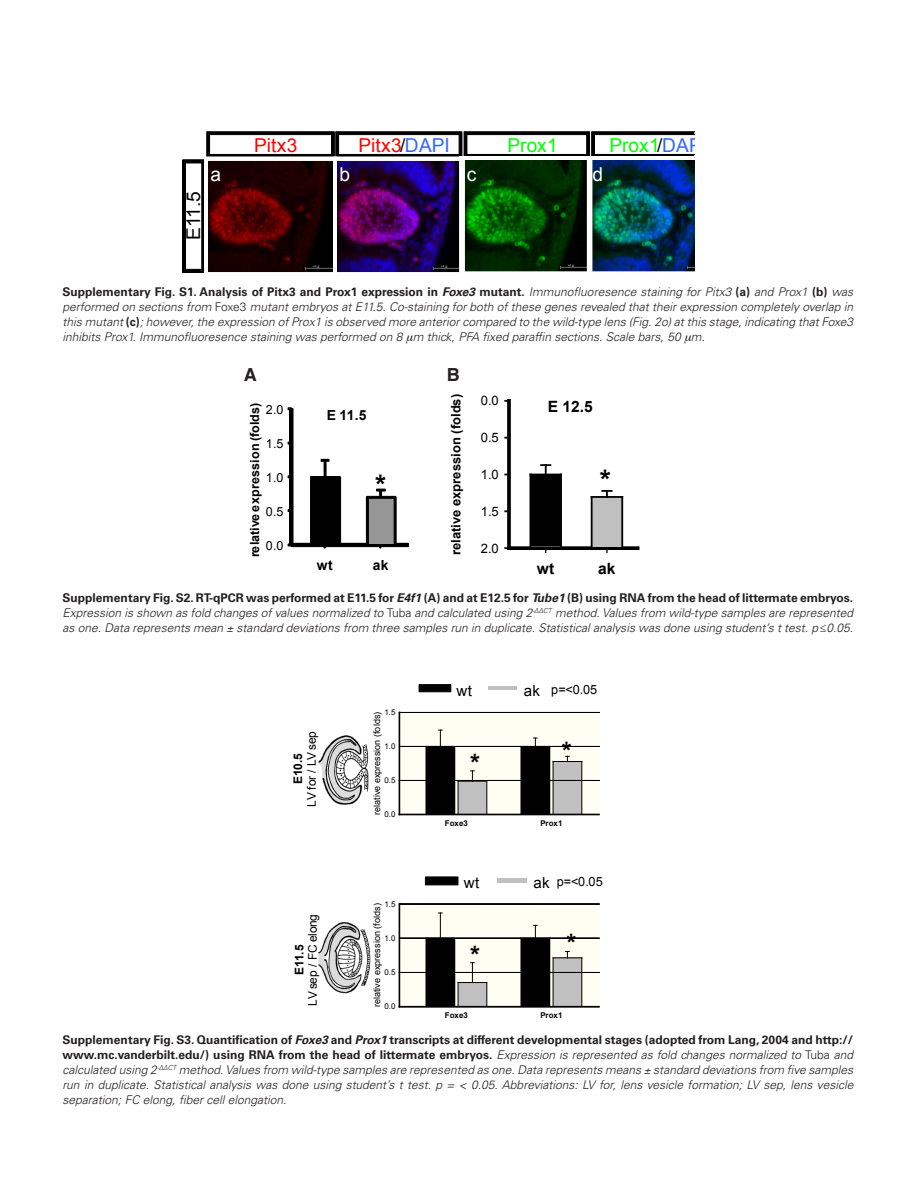
<style>
.page{position:relative;width:915px;height:1191px;background:#fff}
.page>*{position:absolute;margin:0;border:0;box-sizing:border-box;transform-origin:0 0}
.t1{font:700 28.35px "Arial";color:#000}
.t2{font:700 25.35px "Arial";color:#000}
.t3{font:19.2px "Arial";color:#f00}
.t4{font:19.2px "Arial";color:#0f0}
.t5{font:19.2px "Arial";color:#fff}
.t6{font:19.05px "Arial";letter-spacing:-.035em;color:#000}
._0-PictureA_B_C{font:700 18px "Helvetica";color:#231f20}
.t7{font:700 15.6px "Arial";color:#000}
.t8{font:15.15px "Arial";color:#000}
.t9{font:700 13.95px "Arial";color:#000}
.t10{font:13.05px "Arial";color:#000}
.t11{font:700 12.9px "Arial";color:#000}
.t12{font:12.75px "Arial";color:#000}
.t13{font:700 12.6px "Arial";letter-spacing:.02em;color:#000}
.t14{font:12.6px "Arial";color:#000}
._0-PictureLegendText{font:italic 300 12px/15px "Univers LT Std";color:#231f20;text-align:justify}
.t15{font:11.85px/13.4px "Arial";letter-spacing:-.02em;color:#000;text-align:center}
.t16{font:9px "Arial";color:#000}
.t17{font:7.95px "Arial";color:#000}
.t18{font:700 7.95px "Arial";color:#000}
.s1{color:#000}
.s2{color:#36f}
.s3{font-weight:700;font-style:normal}
.s4{font-weight:700}
.s5{font-style:normal}
.s6{font-size:15.15px}
</style>
<div class="page">
<img style="left:182px;top:132px;width:512px;height:141px">
<div style="left:399px;top:712px;width:199px;height:102px;background:#fefff2"></div>
<div style="left:399px;top:712px;width:199px;height:102px;border:1px solid #fefff2"></div>
<div style="left:426px;top:746px;width:28px;height:67px;background:#000"></div>
<hr style="left:454px;top:746px;width:1px;height:67px;background:#000">
<hr style="left:425px;top:746px;width:1px;height:67px;background:#000">
<div style="left:521px;top:746px;width:28px;height:67px;background:#000"></div>
<hr style="left:549px;top:746px;width:1px;height:67px;background:#000">
<hr style="left:520px;top:746px;width:1px;height:67px;background:#000">
<div style="left:458px;top:781px;width:28px;height:32px;background:#c0c0c0"></div>
<hr style="left:486px;top:781px;width:1px;height:32px;background:#000">
<hr style="left:457px;top:781px;width:1px;height:32px;background:#000">
<div style="left:553px;top:761px;width:28px;height:52px;background:#c0c0c0"></div>
<hr style="left:581px;top:761px;width:1px;height:52px;background:#000">
<hr style="left:552px;top:761px;width:1px;height:52px;background:#000">
<svg style="left:553px;top:756px;width:28px;height:6px"></svg>
<hr style="left:399px;top:813px;width:199px;height:2px;background:#000">
<hr style="left:398px;top:712px;width:2px;height:102px;background:#000">
<svg style="left:400px;top:770px;width:199px;height:11px"></svg>
<svg style="left:400px;top:729px;width:199px;height:18px"></svg>
<svg style="left:400px;top:712px;width:199px;height:1px"></svg>
<img style="left:318px;top:735px;width:50px;height:70px">
<svg style="left:419px;top:684px;width:31px;height:8px"></svg>
<hr style="left:488px;top:686px;width:28px;height:4px;background:#c0c0c0">
<div style="left:399px;top:904px;width:199px;height:102px;background:#fefff2"></div>
<div style="left:399px;top:904px;width:199px;height:102px;border:1px solid #fefff2"></div>
<div style="left:426px;top:938px;width:28px;height:68px;background:#000"></div>
<hr style="left:454px;top:938px;width:1px;height:68px;background:#000">
<hr style="left:425px;top:938px;width:1px;height:68px;background:#000">
<div style="left:521px;top:938px;width:28px;height:68px;background:#000"></div>
<hr style="left:549px;top:938px;width:1px;height:68px;background:#000">
<hr style="left:520px;top:938px;width:1px;height:68px;background:#000">
<hr style="left:398px;top:904px;width:2px;height:102px;background:#000">
<svg style="left:399px;top:951px;width:200px;height:56px"></svg>
<svg style="left:400px;top:912px;width:199px;height:27px"></svg>
<svg style="left:399px;top:903px;width:200px;height:1px"></svg>
<img style="left:318px;top:922px;width:52px;height:72px">
<svg style="left:425px;top:877px;width:33px;height:8px"></svg>
<div style="left:496px;top:878px;width:30px;height:5px;background:#c0c0c0"></div>
<svg style="left:509px;top:546px;width:128px;height:4px"></svg>
<hr style="left:507px;top:401px;width:3px;height:147px;background:#000">
<div style="left:530px;top:474px;width:31px;height:72px;background:#000"></div>
<hr style="left:530px;top:473px;width:31px;height:2px;background:#000">
<hr style="left:529px;top:474px;width:2px;height:72px;background:#000">
<svg style="left:541px;top:464px;width:9px;height:10px"></svg>
<div style="left:591px;top:497px;width:31px;height:49px;background:#c0c0c0"></div>
<hr style="left:621px;top:497px;width:2px;height:49px;background:#000">
<hr style="left:591px;top:496px;width:31px;height:2px;background:#000">
<hr style="left:590px;top:497px;width:2px;height:49px;background:#000">
<svg style="left:602px;top:490px;width:9px;height:7px"></svg>
<hr style="left:509px;top:548px;width:128px;height:1px;background:#000">
<svg style="left:288px;top:408px;width:120px;height:140px"></svg>
<div style="left:291px;top:544px;width:117px;height:1px;border:1px solid #000"></div>
<p class="t3" style="left:254px;top:132px;width:45px">Pitx3</p>
<p class="t3" style="left:358px;top:132px;width:93px">Pitx3<span class="s1">/</span><span class="s2">DAPI</span></p>
<p class="t4" style="left:507px;top:132px;width:52px">Prox1</p>
<p class="t4" style="left:609px;top:132px;width:99px">Prox1<span class="s1">/</span><span class="s2">DAPI</span></p>
<p class="t5" style="left:210px;top:162px;width:12px">a</p>
<p class="t5" style="left:339px;top:162px;width:12px">b</p>
<p class="t5" style="left:466px;top:162px;width:11px">c</p>
<p class="t5" style="left:592px;top:162px;width:12px">d</p>
<p class="t6" style="left:181px;top:240px;width:50px;rotate:-90deg">E11.5</p>
<p class="t6" style="left:184px;top:240px;width:50px;rotate:-90deg">E11.5</p>
<p class="_0-PictureLegendText" style="left:63px;top:284px;width:791px"><span class="s3">Supplementary Fig. S1. Analysis of Pitx3 and Prox1 expression in</span> <span class="s4">Foxe3</span> <span class="s3">mutant.</span> Immunofluoresence staining for Pitx3 <span class="s3">(a)</span> and Prox1 <span class="s3">(b)</span> was performed on sections from <span class="s5">Foxe3</span> mutant embryos at E11.5. Co-staining for both of these genes revealed that their expression completely overlap in this mutant <span class="s3">(c)</span>; however, the expression of Prox1 is observed more anterior compared to the wild-type lens (Fig. 2o) at this stage, indicating that Foxe3 inhibits Prox1. Immunofluoresence staining was performed on 8 m thick, PFA fixed paraffin sections. Scale bars, 50 m.</p>
<p class="_0-PictureA_B_C" style="left:244px;top:360px;width:14px">A</p>
<p class="_0-PictureA_B_C" style="left:447px;top:360px;width:14px">B</p>
<p class="t13" style="left:246px;top:557px;width:156px;rotate:-90deg">relative expression (folds)</p>
<p class="t14" style="left:266px;top:401px;width:19px">2.0</p>
<p class="t14" style="left:266px;top:435px;width:19px">1.5</p>
<p class="t14" style="left:266px;top:469px;width:19px">1.0</p>
<p class="t14" style="left:266px;top:503px;width:19px">0.5</p>
<p class="t14" style="left:266px;top:537px;width:19px">0.0</p>
<p class="t9" style="left:327px;top:406px;width:41px">E 11.5</p>
<p class="t1" style="left:375px;top:467px;width:13px">*</p>
<p class="t9" style="left:317px;top:555px;width:17px">wt</p>
<p class="t9" style="left:372px;top:555px;width:17px">ak</p>
<p class="t11" style="left:447px;top:555px;width:163px;rotate:-90deg">relative expression (folds)</p>
<p class="t10" style="left:480px;top:392px;width:20px">0.0</p>
<p class="t10" style="left:480px;top:429px;width:20px">0.5</p>
<p class="t10" style="left:480px;top:466px;width:20px">1.0</p>
<p class="t10" style="left:480px;top:502px;width:20px">1.5</p>
<p class="t10" style="left:480px;top:539px;width:20px">2.0</p>
<p class="t7" style="left:547px;top:396px;width:46px">E 12.5</p>
<p class="t1" style="left:599px;top:462px;width:13px">*</p>
<p class="t7" style="left:537px;top:559px;width:19px">wt</p>
<p class="t7" style="left:598px;top:559px;width:19px">ak</p>
<p class="_0-PictureLegendText" style="left:63px;top:590px;width:791px"><span class="s3">Supplementary Fig. S2. RT-qPCR was performed at E11.5 for</span> <span class="s4">E4f1</span> <span class="s3">(A) and at E12.5 for</span> <span class="s4">Tube1</span> <span class="s3">(B) using RNA from the head of littermate embryos.<br></span>Expression is shown as fold changes of values normalized to <span class="s5">Tuba</span> and calculated using 2<sup>-ΔΔCT</sup> method. Values from wild-type samples are represented as one. Data represents mean standard deviations from three samples run in duplicate. Statistical analysis was done using student’s t test. p≤0.05.</p>
<p class="t15" style="left:291px;top:806px;width:77px;rotate:-90deg"><span class="s4">E10.5<br></span>LV for / LV sep</p>
<p class="t15" style="left:292px;top:1005px;width:93px;rotate:-90deg"><span class="s4">E11.5<br></span>LV sep / FC elong</p>
<p class="t17" style="left:384px;top:707px;width:13px">1.5</p>
<p class="t16" style="left:371px;top:815px;width:105px;rotate:-90deg">relative expression (folds)</p>
<p class="t17" style="left:384px;top:741px;width:13px">1.0</p>
<p class="t17" style="left:384px;top:775px;width:13px">0.5</p>
<p class="t17" style="left:384px;top:809px;width:13px">0.0</p>
<p class="t17" style="left:384px;top:898px;width:13px">1.5</p>
<p class="t16" style="left:371px;top:1007px;width:105px;rotate:-90deg">relative expression (folds)</p>
<p class="t17" style="left:384px;top:933px;width:13px">1.0</p>
<p class="t17" style="left:384px;top:967px;width:13px">0.5</p>
<p class="t17" style="left:384px;top:1001px;width:13px">0.0</p>
<p class="t8" style="left:456px;top:680px;width:17px">wt</p>
<p class="t12" style="left:523px;top:681px;width:75px"><span class="s6">ak</span> p=&lt;0.05</p>
<p class="t2" style="left:470px;top:748px;width:82px">* *</p>
<p class="t2" style="left:561px;top:734px;width:11px">*</p>
<p class="t18" style="left:445px;top:817px;width:24px">Foxe3</p>
<p class="t18" style="left:540px;top:817px;width:24px">Prox1</p>
<p class="t8" style="left:464px;top:872px;width:17px">wt</p>
<p class="t12" style="left:533px;top:873px;width:71px"><span class="s6">ak</span> p=&lt;0.05</p>
<p class="t2" style="left:470px;top:938px;width:11px">*</p>
<p class="t2" style="left:566px;top:926px;width:11px">*</p>
<p class="t18" style="left:445px;top:1010px;width:24px">Foxe3</p>
<p class="t18" style="left:540px;top:1010px;width:24px">Prox1</p>
<p class="_0-PictureLegendText" style="left:63px;top:1032px;width:792px"><span class="s3">Supplementary Fig. S3. Quantification of</span> <span class="s4">Foxe3</span> <span class="s3">and</span> <span class="s4">Prox1</span> <span class="s3">transcripts at different developmental stages (adopted from Lang, 2004 and http:// www.mc.vanderbilt.edu/) using RNA from the head of littermate embryos.</span> Expression is represented as fold changes normalized to <span class="s5">Tuba</span> and calculated using 2<sup>-ΔΔCT</sup> method. Values from wild-type samples are represented as one. Data represents means standard deviations from five samples run in duplicate. Statistical analysis was done using student’s t test. p = &lt; 0.05. Abbreviations: LV for, lens vesicle formation; LV sep, lens vesicle separation; FC elong, fiber cell elongation.</p>
</div>
